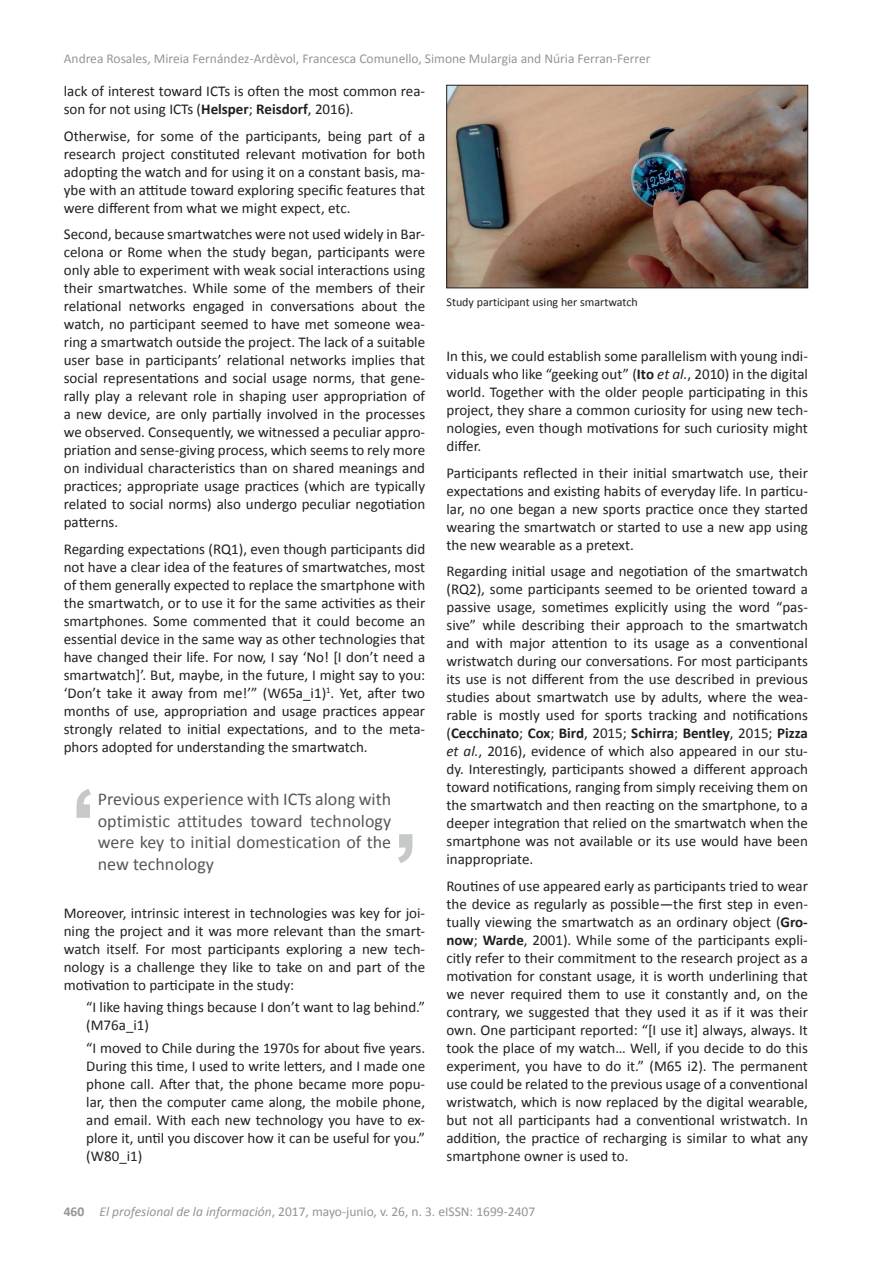
<style>
.page{position:relative;width:893px;height:1263px;background:#fff}
.page>*{position:absolute;margin:0;border:0;box-sizing:border-box;transform-origin:0 0}
.t1{font:18px/21.6px "Calibri";color:#57585a;text-align:justify}
.t2{font:15px/18px "Calibri";color:#231f20;text-align:justify}
.t3{font:13.5px "Calibri";color:#939598}
.t4{font:12px "Calibri";color:#231f20}
.s1{font-weight:700}
.s2{font-style:italic}
</style>
<div class="page">
<img style="left:448px;top:87px;width:358px;height:199px">
<div style="left:446px;top:85px;width:362px;height:203px;border:1px solid #231f20"></div>
<svg style="left:398px;top:834px;width:14px;height:29px"></svg>
<svg style="left:77px;top:789px;width:14px;height:29px"></svg>
<p class="t3" style="left:64px;top:50px;width:588px">Andrea Rosales, Mireia Fernández-Ardèvol, Francesca Comunello, Simone Mulargia and Núria Ferran-Ferrer</p>
<p class="t2" style="left:64px;top:82px;width:363px">lack of interest toward ICTs is often the most common rea&shy;son for not using ICTs (<span class="s1">Helsper</span>; <span class="s1">Reisdorf</span>, 2016).</p>
<p class="t2" style="left:64px;top:127px;width:363px">Otherwise, for some of the participants, being part of a research project constituted relevant motivation for both adopting the watch and for using it on a constant basis, ma&shy;ybe with an attitude toward exploring specific features that were different from what we might expect, etc.</p>
<p class="t2" style="left:64px;top:225px;width:363px">Second, because smartwatches were not used widely in Bar&shy;celona or Rome when the study began, participants were only able to experiment with weak social interactions using their smartwatches. While some of the members of their relational networks engaged in conversations about the watch, no participant seemed to have met someone wea&shy;ring a smartwatch outside the project. The lack of a suitable user base in participants’ relational networks implies that social representations and social usage norms, that gene&shy;rally play a relevant role in shaping user appropriation of a new device, are only partially involved in the processes we observed. Consequently, we witnessed a peculiar appro&shy;priation and sense-giving process, which seems to rely more on individual characteristics than on shared meanings and practices; appropriate usage practices (which are typically related to social norms) also undergo peculiar negotiation patterns.</p>
<p class="t2" style="left:64px;top:540px;width:363px">Regarding expectations (RQ1), even though participants did not have a clear idea of the features of smartwatches, most of them generally expected to replace the smartphone with the smartwatch, or to use it for the same activities as their smartphones. Some commented that it could become an essential device in the same way as other technologies that have changed their life. For now, I say ‘No! [I don’t need a smartwatch]’. But, maybe, in the future, I might say to you: ‘Don’t take it away from me!’” (W65a_i1)<sup>1</sup>. Yet, after two months of use, appropriation and usage practices appear strongly related to initial expectations, and to the meta&shy;phors adopted for understanding the smartwatch.</p>
<p class="t1" style="left:98px;top:788px;width:295px">Previous experience with ICTs along with optimistic attitudes toward technology were key to initial domestication of the new technology</p>
<p class="t2" style="left:64px;top:904px;width:363px">Moreover, intrinsic interest in technologies was key for joi&shy;ning the project and it was more relevant than the smart&shy;watch itself. For most participants exploring a new tech&shy;nology is a challenge they like to take on and part of the motivation to participate in the study:</p>
<p class="t2" style="left:86px;top:998px;width:340px">“I like having things because I don’t want to lag behind.” (M76a_i1)</p>
<p class="t2" style="left:86px;top:1039px;width:340px">“I moved to Chile during the 1970s for about five years.<br>During this time, I used to write letters, and I made one phone call. After that, the phone became more popu&shy;lar, then the computer came along, the mobile phone, and email. With each new technology you have to ex&shy;plore it, until you discover how it can be useful for you.” (W80_i1)</p>
<p class="t4" style="left:446px;top:294px;width:193px">Study participant using her smartwatch</p>
<p class="t2" style="left:446px;top:347px;width:363px">In this, we could establish some parallelism with young indi&shy;viduals who like “geeking out” (<span class="s1">Ito</span> <span class="s2">et al.</span>, 2010) in the digital world. Together with the older people participating in this project, they share a common curiosity for using new tech&shy;nologies, even though motivations for such curiosity might differ.</p>
<p class="t2" style="left:446px;top:464px;width:363px">Participants reflected in their initial smartwatch use, their expectations and existing habits of everyday life. In particu&shy;lar, no one began a new sports practice once they started wearing the smartwatch or started to use a new app using the new wearable as a pretext.</p>
<p class="t2" style="left:446px;top:562px;width:363px">Regarding initial usage and negotiation of the smartwatch (RQ2), some participants seemed to be oriented toward a passive usage, sometimes explicitly using the word “pas&shy;sive” while describing their approach to the smartwatch and with major attention to its usage as a conventional wristwatch during our conversations. For most participants its use is not different from the use described in previous studies about smartwatch use by adults, where the wea&shy;rable is mostly used for sports tracking and notifications (<span class="s1">Cecchinato</span>; <span class="s1">Cox</span>; <span class="s1">Bird</span>, 2015; <span class="s1">Schirra</span>; <span class="s1">Bentley</span>, 2015; <span class="s1">Pizza </span><span class="s2">et al.</span>, 2016), evidence of which also appeared in our stu&shy;dy. Interestingly, participants showed a different approach toward notifications, ranging from simply receiving them on the smartwatch and then reacting on the smartphone, to a deeper integration that relied on the smartwatch when the smartphone was not available or its use would have been inappropriate.</p>
<p class="t2" style="left:446px;top:877px;width:363px">Routines of use appeared early as participants tried to wear the device as regularly as possible—the first step in even&shy;tually viewing the smartwatch as an ordinary object (<span class="s1">Gro&shy;now</span>; <span class="s1">Warde</span>, 2001). While some of the participants expli&shy;citly refer to their commitment to the research project as a motivation for constant usage, it is worth underlining that we never required them to use it constantly and, on the contrary, we suggested that they used it as if it was their own. One participant reported: “[I use it] always, always. It took the place of my watch… Well, if you decide to do this experiment, you have to do it.” (M65 i2). The permanent use could be related to the previous usage of a conventional wristwatch, which is now replaced by the digital wearable, but not all participants had a conventional wristwatch. In addition, the practice of recharging is similar to what any smartphone owner is used to.</p>
<p class="t3" style="left:64px;top:1203px;width:473px"><span class="s1">460</span> <span class="s2">El profesional de la información</span>, 2017, mayo-junio, v. 26, n. 3. eISSN: 1699-2407</p>
</div>
